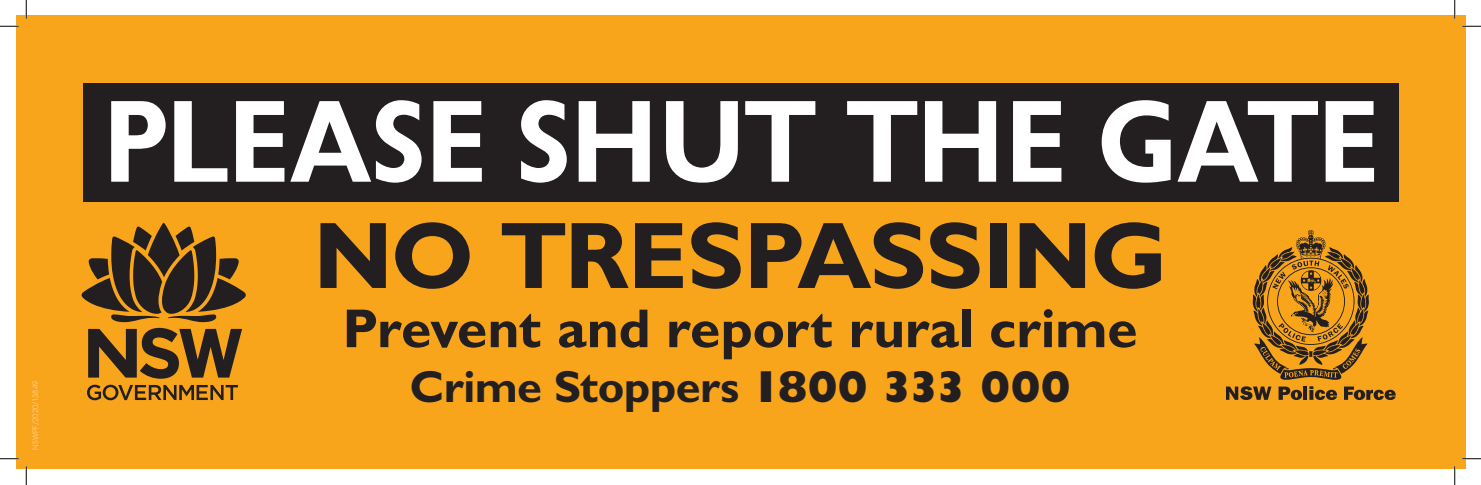
<style>
.page{position:relative;width:1481px;height:485px;background:#fff}
.page>*{position:absolute;margin:0;border:0;box-sizing:border-box;transform-origin:0 0}
.t1{font:700 116.25px "Gill Sans Display MT Pro";letter-spacing:-.025em;color:#fff;scale:.94 1}
.t2{font:700 95px "Gill Sans MT Pro";letter-spacing:-.01em;color:#231f20}
.t3{font:700 55px "Gill Sans MT Pro";letter-spacing:-.01em;color:#231f20}
.t4{font:700 45px "Gill Sans MT Pro";letter-spacing:-.015em;color:#231f20}
.t5{font:7.5px "Avant Garde";color:#fdcf8c}
.s1{font-weight:800}
</style>
<div class="page">
<div style="left:16px;top:16px;width:1449px;height:453px;background:#f9a51b"></div>
<svg style="left:87px;top:385px;width:151px;height:15px"></svg>
<svg style="left:88px;top:328px;width:154px;height:51px"></svg>
<svg style="left:82px;top:223px;width:164px;height:99px"></svg>
<div style="left:83px;top:83px;width:1315px;height:118px;background:#231f20"></div>
<svg style="left:1226px;top:230px;width:169px;height:170px"></svg>
<svg style="left:0;top:25px;width:19px;height:2px"></svg>
<svg style="left:1462px;top:25px;width:18px;height:2px"></svg>
<svg style="left:0;top:458px;width:19px;height:1px"></svg>
<svg style="left:1462px;top:458px;width:18px;height:1px"></svg>
<svg style="left:25px;top:0;width:2px;height:19px"></svg>
<svg style="left:25px;top:466px;width:2px;height:19px"></svg>
<svg style="left:1453px;top:0;width:2px;height:19px"></svg>
<svg style="left:1454px;top:466px;width:1px;height:19px"></svg>
<p class="t5" style="left:31px;top:449px;width:70px;rotate:-90deg">NSWPF/2020/13849</p>
<p class="t1" style="left:101px;top:73px;width:1361px">PLEASE SHUT THE GATE</p>
<p class="t2" style="left:313px;top:197px;width:856px">NO TRESPASSING</p>
<p class="t3" style="left:343px;top:294px;width:797px">Prevent and report rural crime</p>
<p class="t4" style="left:410px;top:359px;width:662px">Crime Stoppers <span class="s1">1800 333 000</span></p>
</div>
